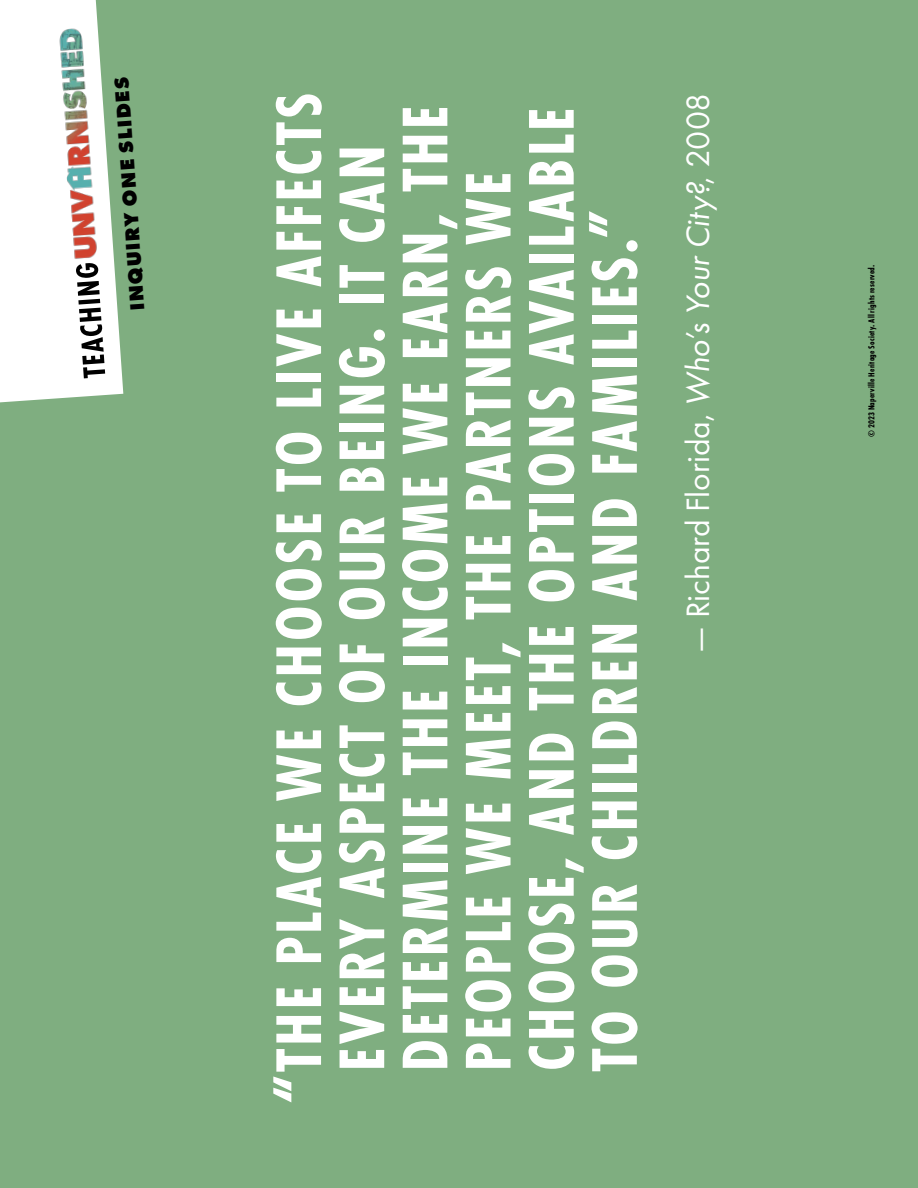
<style>
.page{position:relative;width:918px;height:1188px;background:#7fae80}
.page>*{position:absolute;margin:0;border:0;box-sizing:border-box;transform-origin:0 0}
.t1{font:700 67.05px/63.2px "Futura PT Cond";letter-spacing:.04em;color:#fff}
.t2{font:33.6px "Futura PT";letter-spacing:-.005em;color:#fff}
.t3{font:800 20.7px "Futura PT";color:#000}
.t4{font:700 9px "Futura PT Cond";letter-spacing:.02em;color:#000}
.s1{font-style:italic}
</style>
<div class="page">
<svg style="left:0;top:0;width:123px;height:402px;fill:#fff"></svg>
<img style="left:56px;top:26px;width:45px;height:235px">
<svg style="left:76px;top:263px;width:29px;height:115px;background:#9d9d9d"></svg>
<p class="t3" style="left:124px;top:311px;width:236px;rotate:-94deg">INQUIRY ONE SLIDES</p>
<p class="t1" style="left:267px;top:1071px;width:980px;text-indent:-33px;rotate:-90deg">“THE PLACE WE CHOOSE TO LIVE AFFECTS<br>EVERY ASPECT OF OUR BEING. IT CAN<br>DETERMINE THE INCOME WE EARN, THE<br>PEOPLE WE MEET, THE PARTNERS WE<br>CHOOSE, AND THE OPTIONS AVAILABLE<br>TO OUR CHILDREN AND FAMILIES.”</p>
<p class="t2" style="left:678px;top:653px;width:562px;rotate:-90deg">— Richard Florida, <span class="s1">Who’s Your City?</span>, 2008</p>
<p class="t4" style="left:866px;top:437px;width:174px;rotate:-90deg">© 2023 Naperville Heritage Society. All rights reserved.</p>
</div>
